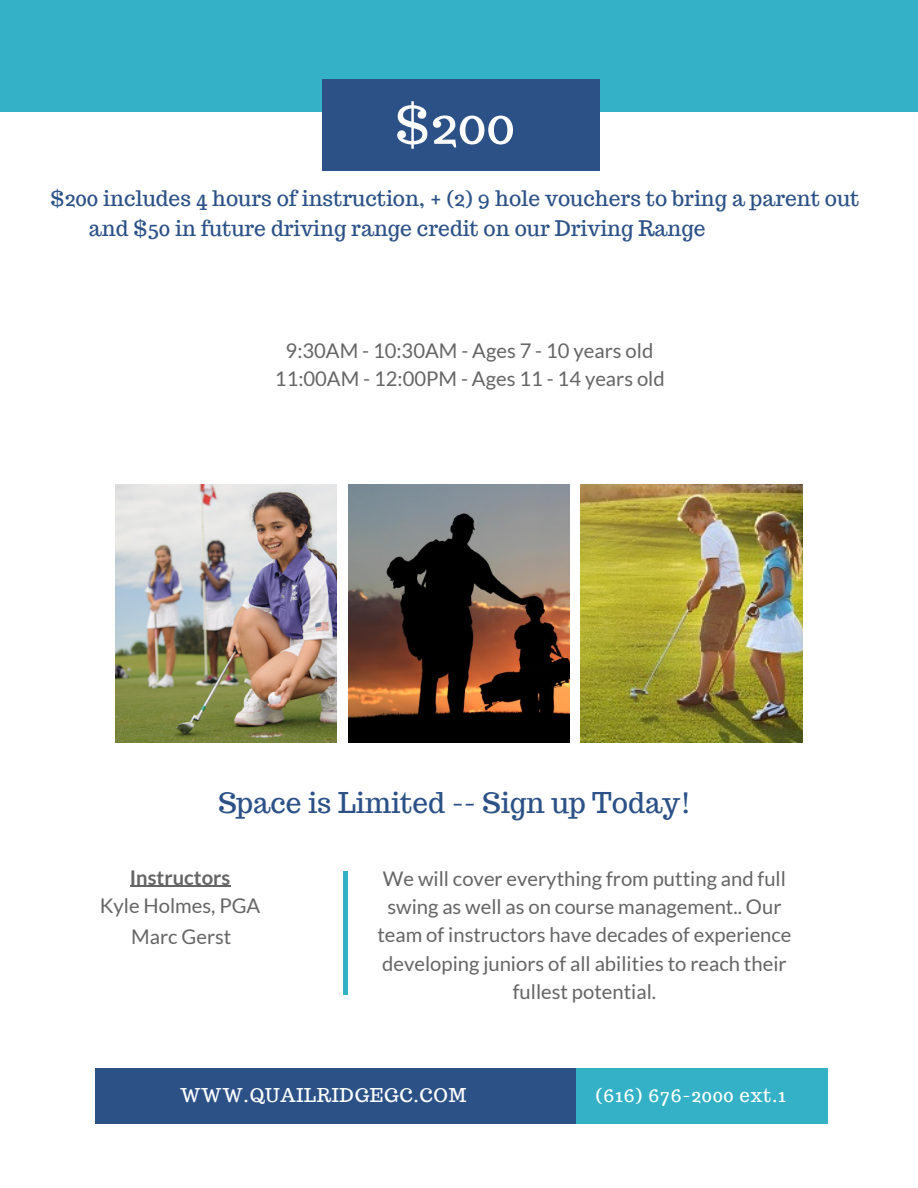
<style>
.page{position:relative;width:918px;height:1188px;background:#fff}
.page>*{position:absolute;margin:0;border:0;box-sizing:border-box;transform-origin:0 0}
.t1{font:52.5px "Trocchi";color:#fff}
.t2{font:28.05px "Trocchi";color:#2b5187}
.t3{font:21px/30.2px "Trocchi";color:#2b5187}
.t4{font:20.25px/28.2px "Lato";color:#656565;text-align:center}
.t5{font:700 20.25px "Lato";color:#656565}
.t6{font:18.6px "Trocchi";letter-spacing:.04em;color:#fff}
</style>
<div class="page">
<div style="left:0;top:0;width:918px;height:112px;background:#34b1c7"></div>
<hr style="left:130px;top:886px;width:100px;height:1px;background:#656565">
<div style="left:95px;top:1069px;width:506px;height:55px;background:#2b5187"></div>
<div style="left:576px;top:1069px;width:252px;height:55px;background:#34b1c7"></div>
<div style="left:322px;top:80px;width:278px;height:91px;background:#2b5187"></div>
<hr style="left:344px;top:871px;width:4px;height:124px;background:#34b1c7">
<img style="left:115px;top:485px;width:222px;height:257px">
<img style="left:348px;top:485px;width:222px;height:257px">
<img style="left:581px;top:485px;width:222px;height:257px">
<h1 class="t1" style="left:395px;top:90px;width:121px">$200</h1>
<p class="t3" style="left:89px;top:183px;width:772px;text-indent:-39px">$200 includes 4 hours of instruction, + (2) 9 hole vouchers to bring a parent out and $50 in future driving range credit on our Driving Range</p>
<p class="t4" style="left:275px;top:336px;width:391px">9:30AM - 10:30AM - Ages 7 - 10 years old<br>11:00AM - 12:00PM - Ages 11 - 14 years old</p>
<h2 class="t2" style="left:218px;top:784px;width:475px">Space is Limited -- Sign up Today!</h2>
<p class="t5" style="left:130px;top:866px;width:102px">Instructors</p>
<p class="t4" style="left:100px;top:891px;width:162px">Kyle Holmes, PGA</p>
<p class="t4" style="left:131px;top:922px;width:102px">Marc Gerst</p>
<p class="t4" style="left:377px;top:865px;width:416px">We will cover everything from putting and full swing as well as on course management.. Our team of instructors have decades of experience developing juniors of all abilities to reach their fullest potential.</p>
<p class="t6" style="left:180px;top:1083px;width:288px">WWW.QUAILRIDGEGC.COM</p>
<p class="t6" style="left:596px;top:1083px;width:191px">(616) 676-2000 ext.1</p>
</div>
